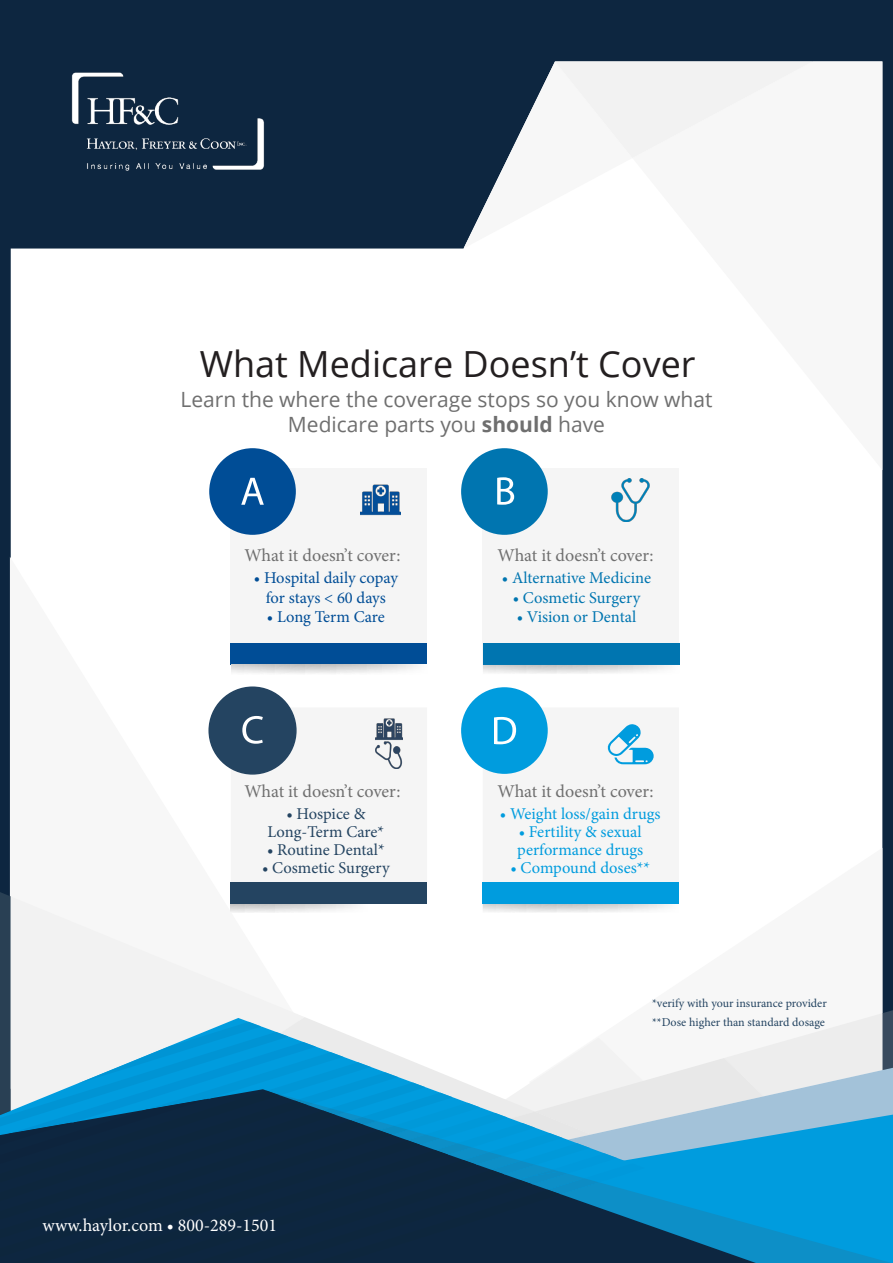
<style>
.page{position:relative;width:893px;height:1263px;background:#0d2640}
.page>*{position:absolute;margin:0;border:0;box-sizing:border-box;transform-origin:0 0}
.t1{font:36px "Open Sans";color:#231f20}
.t2{font:21px/25.2px "Open Sans";color:#6f6f6f;text-align:center}
.t3{font:18px "Minion Pro";color:#6f6f6f}
.t4{font:18px "Minion Pro";color:#fff}
.t5{font:16.5px/18px "Minion Pro";color:#009cde}
.t6{font:16.5px/18px "Minion Pro";color:#244461;text-align:center}
.t7{font:16.5px "Minion Pro";color:#0075b0}
.t8{font:16.5px/19.8px "Minion Pro";letter-spacing:-.005em;color:#004d96;text-align:center}
.t9{font:12px "Minion Pro";color:#244461}
.s1{font-weight:700}
</style>
<div class="page">
<div style="left:11px;top:248px;width:871px;height:459px;background:#fff"></div>
<div style="left:632px;top:61px;width:250px;height:409px;background:#fff"></div>
<svg style="left:463px;top:61px;width:350px;height:188px;background:#d8dbde"></svg>
<div style="left:10px;top:557px;width:313px;height:150px;background:#fff"></div>
<div style="left:231px;top:468px;width:196px;height:197px;background:#f5f5f5"></div>
<div style="left:209px;top:448px;width:87px;height:87px;background:#004d96;border-radius:50%"></div>
<svg style="left:241px;top:478px;width:23px;height:27px"></svg>
<div style="left:231px;top:643px;width:196px;height:22px;background:#004d96"></div>
<div style="left:209px;top:687px;width:87px;height:87px;background:#244461;border-radius:50%"></div>
<div style="left:483px;top:468px;width:196px;height:197px;background:#f5f5f5"></div>
<div style="left:483px;top:643px;width:196px;height:22px;background:#0075b0"></div>
<div style="left:461px;top:448px;width:87px;height:87px;background:#0075b0;border-radius:50%"></div>
<svg style="left:497px;top:477px;width:17px;height:28px"></svg>
<img style="left:468px;top:695px;width:11px;height:11px">
<div style="left:461px;top:687px;width:87px;height:87px;background:#009cde;border-radius:50%"></div>
<svg style="left:0;top:707px;width:893px;height:556px"></svg>
<img style="left:611px;top:479px;width:39px;height:42px">
<img style="left:361px;top:484px;width:39px;height:32px">
<img style="left:483px;top:665px;width:196px;height:9px">
<img style="left:231px;top:665px;width:196px;height:9px">
<img style="left:71px;top:72px;width:194px;height:99px">
<img style="left:375px;top:717px;width:28px;height:51px">
<p class="t1" style="left:200px;top:339px;width:497px">What Medicare Doesn’t Cover</p>
<p class="t2" style="left:180px;top:386px;width:534px">Learn the where the coverage stops so you know what<br>Medicare parts you <span class="s1">should</span> have</p>
<p class="t3" style="left:244px;top:543px;width:158px">What it doesn’t cover:</p>
<p class="t8" style="left:254px;top:568px;width:146px">• Hospital daily copay for stays &lt; 60 days</p>
<p class="t8" style="left:267px;top:607px;width:119px">• Long Term Care</p>
<p class="t3" style="left:497px;top:543px;width:158px">What it doesn’t cover:</p>
<p class="t7" style="left:502px;top:566px;width:151px">• Alternative Medicine</p>
<p class="t7" style="left:513px;top:586px;width:129px">• Cosmetic Surgery</p>
<p class="t7" style="left:517px;top:606px;width:121px">• Vision or Dental</p>
<p class="t3" style="left:244px;top:779px;width:158px">What it doesn’t cover:</p>
<p class="t3" style="left:497px;top:779px;width:158px">What it doesn’t cover:</p>
<p class="t6" style="left:268px;top:804px;width:118px">• Hospice &amp;<br>Long-Term Care*</p>
<p class="t6" style="left:267px;top:840px;width:119px">• Routine Dental*</p>
<p class="t6" style="left:262px;top:858px;width:129px">• Cosmetic Surgery</p>
<p class="t4" style="left:43px;top:1213px;width:236px">www.haylor.com • 800-289-1501</p>
<p class="t5" style="left:500px;top:804px;width:162px">• Weight loss/gain drugs</p>
<p class="t5" style="left:517px;top:822px;width:127px">• Fertility &amp; sexual performance drugs</p>
<p class="t5" style="left:510px;top:858px;width:141px">• Compound doses**</p>
<p class="t9" style="left:652px;top:995px;width:176px">*verify with your insurance provider</p>
<p class="t9" style="left:652px;top:1014px;width:174px">**Dose higher than standard dosage</p>
</div>
